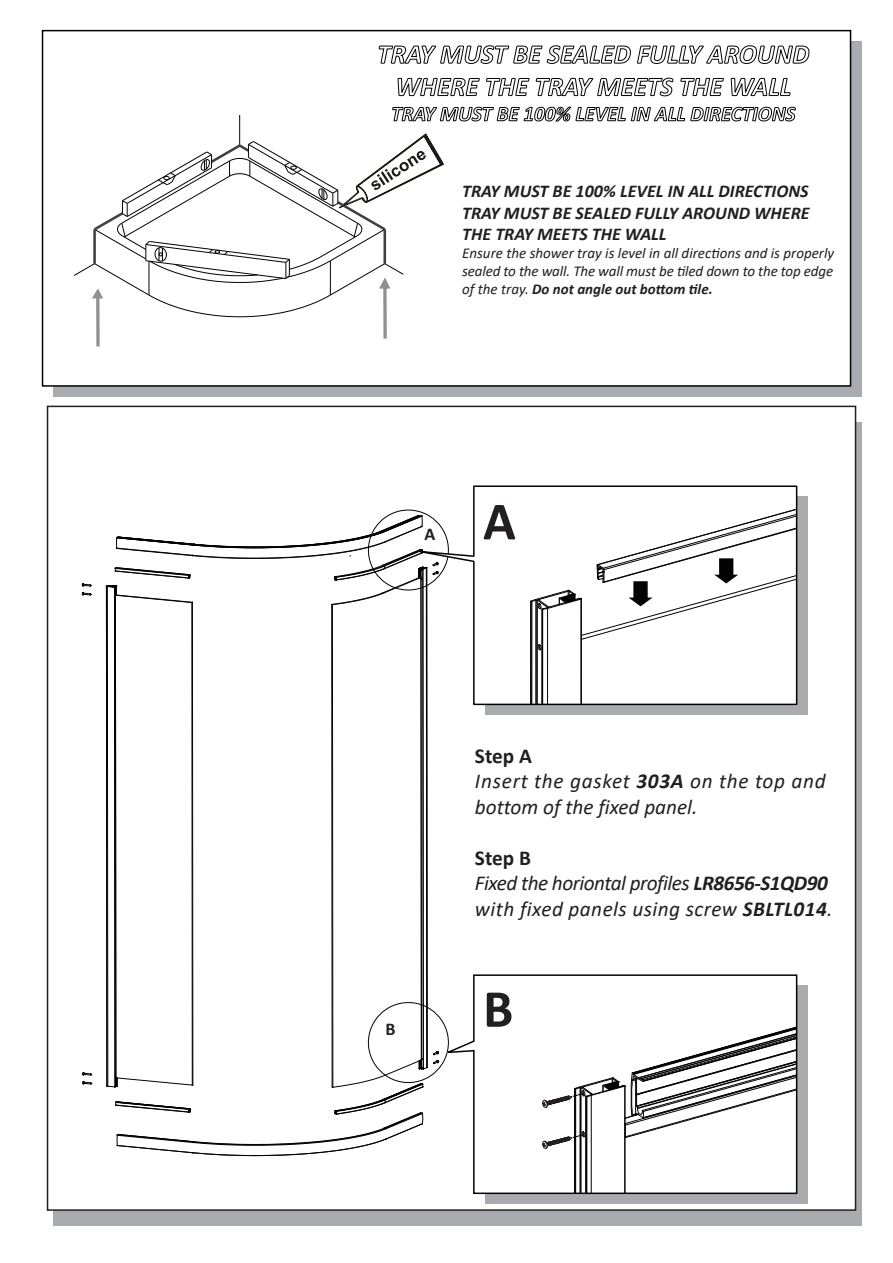
<style>
.page{position:relative;width:893px;height:1263px;background:#fff}
.page>*{position:absolute;margin:0;border:0;box-sizing:border-box;transform-origin:0 0}
.t1{font:700 54px "Calibri";color:#231f20}
.t2{font:italic 21.3px/25.5px "Calibri";letter-spacing:-.025em;color:#231f20}
.t3{font:italic 21.3px/25.5px "Calibri";letter-spacing:.025em;color:#231f20}
.t4{font:italic 700 18px/21.6px "Calibri";color:#231f20;text-align:justify}
.t5{font:700 18px "Calibri";color:#231f20}
.t6{font:italic 15px/18px "Calibri";letter-spacing:-.01em;color:#231f20;text-align:justify}
.s1{font-weight:700}
.s2{font-weight:700;font-style:normal}
</style>
<div class="page">
<div style="left:53px;top:422px;width:808px;height:804px;background:#a9abae"></div>
<div style="left:48px;top:406px;width:807px;height:804px;background:#fff"></div>
<div style="left:53px;top:41px;width:808px;height:356px;background:#a9abae"></div>
<div style="left:43px;top:31px;width:807px;height:355px;background:#fff"></div>
<div style="left:42px;top:30px;width:809px;height:357px;border:2px solid #030303"></div>
<svg style="left:379px;top:45px;width:430px;height:77px"></svg>
<div style="left:485px;top:497px;width:323px;height:218px;background:#a9abae"></div>
<hr style="left:239px;top:115px;width:1px;height:31px;background:#030303">
<svg style="left:74px;top:133px;width:370px;height:214px"></svg>
<svg style="left:389px;top:485px;width:409px;height:221px"></svg>
<div style="left:485px;top:986px;width:323px;height:218px;background:#a9abae"></div>
<svg style="left:440px;top:974px;width:358px;height:221px"></svg>
<svg style="left:542px;top:975px;width:254px;height:218px"></svg>
<svg style="left:529px;top:486px;width:267px;height:218px"></svg>
<svg style="left:82px;top:1072px;width:10px;height:13px"></svg>
<svg style="left:82px;top:583px;width:10px;height:12px"></svg>
<svg style="left:106px;top:515px;width:333px;height:641px"></svg>
<p class="t4" style="left:462px;top:180px;width:349px">TRAY MUST BE 100% LEVEL IN ALL DIRECTIONS TRAY MUST BE SEALED FULLY AROUND WHERE THE TRAY MEETS THE WALL</p>
<p class="t6" style="left:462px;top:244px;width:373px">Ensure the shower tray is level in all directions and is properly sealed to the wall. The wall must be tiled down to the top edge of the tray. <span class="s1">Do not angle out bottom tile.</span></p>
<p class="t5" style="left:424px;top:522px;width:12px">A</p>
<h1 class="t1" style="left:483px;top:476px;width:34px">A</h1>
<h1 class="t1" style="left:483px;top:483px;width:34px">A</h1>
<p class="t5" style="left:385px;top:1016px;width:12px">B</p>
<h2 class="t3" style="left:475px;top:742px;width:352px"><span class="s2">Step A<br></span>Insert the gasket <span class="s1">303A</span> on the top and bottom of the fixed panel.</h2>
<h2 class="t2" style="left:475px;top:844px;width:359px"><span class="s2">Step B<br></span>Fixed the horiontal profiles <span class="s1">LR8656-S1QD90 </span>with fixed panels using screw <span class="s1">SBLTL014</span>.</h2>
<h1 class="t1" style="left:483px;top:971px;width:32px">B</h1>
</div>
